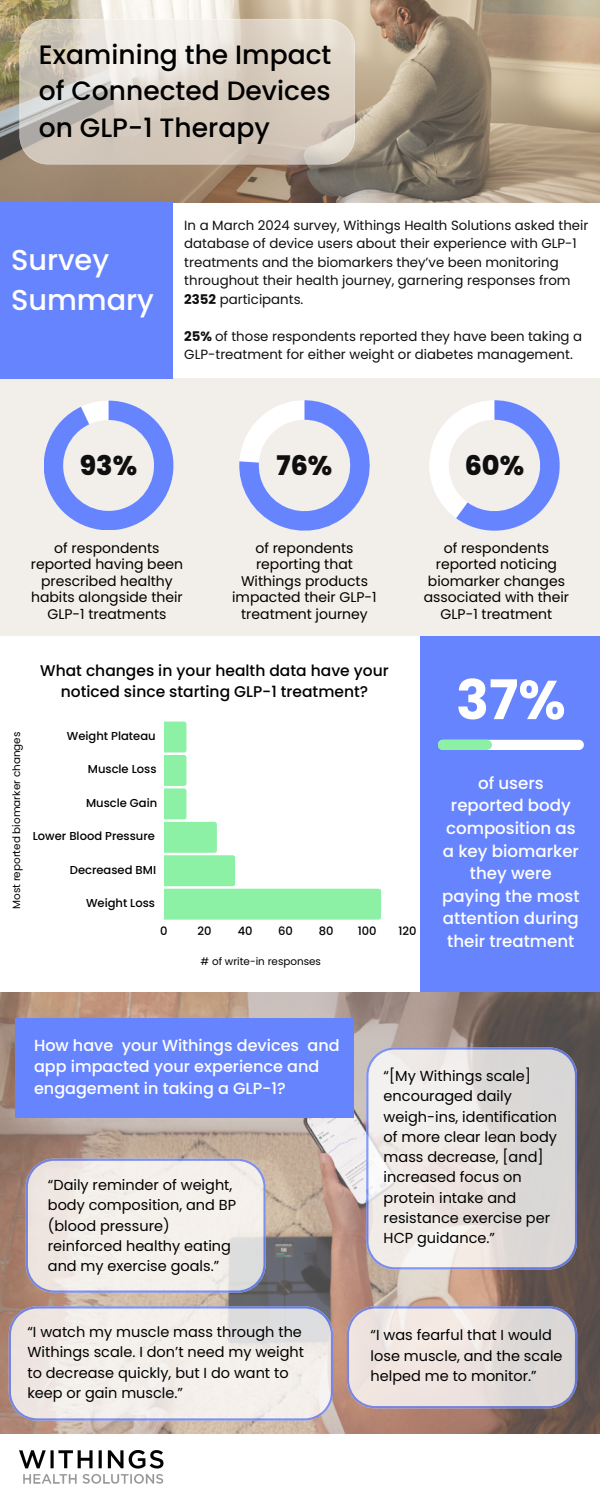
<style>
.page{position:relative;width:600px;height:1500px;background:#fff}
.page>*{position:absolute;margin:0;border:0;box-sizing:border-box;transform-origin:0 0}
.t1{font:700 54.6px "Poppins";color:#fff}
.t2{font:500 28.8px/39.6px "Poppins";color:#fff}
.t3{font:800 27px "Poppins";color:#0f0f0f}
.t4{font:500 26.5px/36.6px "Poppins";color:#000;text-align:justify}
.t5{font:500 16.6px/22.6px "Poppins";color:#fff;text-align:center}
.t6{font:500 16px/21.8px "Poppins";color:#fff}
.t7{font:500 15.5px/21.1px "Poppins";color:#000;text-align:center}
.t8{font:14.5px/20.2px "Poppins";color:#000}
.t9{font:14px/16.5px "Poppins";color:#000;text-align:center}
.t10{font:13.3px/18.5px "Poppins";color:#0f0f0f}
.t11{font:500 11.5px "Poppins";color:#000}
.t12{font:10.4px "Poppins";color:#000}
.s1{font-weight:700}
</style>
<div class="page">
<img style="left:0;top:0;width:600px;height:202px">
<div style="left:0;top:379px;width:600px;height:257px;background:#f2eeea"></div>
<img style="left:0;top:992px;width:600px;height:441px">
<div style="left:420px;top:636px;width:180px;height:356px;background:#6784ff"></div>
<svg style="left:44px;top:401px;width:129px;height:129px"></svg>
<svg style="left:239px;top:400px;width:131px;height:131px"></svg>
<svg style="left:429px;top:400px;width:131px;height:131px"></svg>
<div style="left:438px;top:740px;width:146px;height:10px;background:#fff;border-radius:5px"></div>
<div style="left:438px;top:740px;width:54px;height:10px;background:#8cf0a5;border-radius:5px"></div>
<div style="left:0;top:202px;width:173px;height:177px;background:#6784ff"></div>
<svg style="left:19px;top:19px;width:336px;height:145px;background:#d7cec3"></svg>
<svg style="left:26px;top:1159px;width:240px;height:134px;background:#e9e4e5"></svg>
<svg style="left:366px;top:1047px;width:211px;height:222px"></svg>
<svg style="left:9px;top:1306px;width:324px;height:114px;background:#e8e4e5"></svg>
<svg style="left:347px;top:1306px;width:230px;height:102px;background:#e0d8d9"></svg>
<img style="left:19px;top:1450px;width:145px;height:34px">
<div style="left:15px;top:1018px;width:338px;height:99px;background:#6784ff"></div>
<svg style="left:164px;top:722px;width:217px;height:198px"></svg>
<p class="t4" style="left:39px;top:36px;width:294px">Examining the Impact of Connected Devices on GLP-1 Therapy</p>
<h5 class="t2" style="left:11px;top:240px;width:145px">Survey<br>Summary</h5>
<h5 class="t10" style="left:184px;top:216px;width:406px">In a March 2024 survey, Withings Health Solutions asked their database of device users about their experience with GLP-1 treatments and the biomarkers they’ve been monitoring throughout their health journey, garnering responses from <span class="s1">2352</span> participants.</h5>
<p class="t10" style="left:184px;top:327px;width:399px"><span class="s1">25%</span> of those respondents reported they have been taking a<br>GLP-treatment for either weight or diabetes management.</p>
<h3 class="t3" style="left:80px;top:447px;width:59px">93%</h3>
<h3 class="t3" style="left:277px;top:446px;width:57px">76%</h3>
<h3 class="t3" style="left:465px;top:446px;width:61px">60%</h3>
<h2 class="t9" style="left:31px;top:540px;width:154px">of respondents reported having been prescribed healthy habits alongside their<br>GLP-1 treatments</h2>
<h2 class="t9" style="left:232px;top:540px;width:146px">of repondents reporting that<br>Withings products impacted their GLP-1 treatment journey</h2>
<h5 class="t9" style="left:424px;top:540px;width:147px">of respondents reported noticing biomarker changes associated with their<br>GLP-1 treatment</h5>
<h3 class="t7" style="left:40px;top:660px;width:350px">What changes in your health data have your noticed since starting GLP-1 treatment?</h3>
<h5 class="t12" style="left:9px;top:909px;width:179px;rotate:-90deg">Most reported biomarker changes</h5>
<p class="t11" style="left:67px;top:728px;width:90px">Weight Plateau</p>
<p class="t11" style="left:88px;top:761px;width:70px">Muscle Loss</p>
<p class="t11" style="left:86px;top:795px;width:73px">Muscle Gain</p>
<p class="t11" style="left:33px;top:828px;width:124px">Lower Blood Pressure</p>
<p class="t11" style="left:70px;top:862px;width:88px">Decreased BMI</p>
<p class="t11" style="left:86px;top:895px;width:71px">Weight Loss</p>
<p class="t11" style="left:160px;top:923px;width:9px">0</p>
<p class="t11" style="left:197px;top:923px;width:16px">20</p>
<p class="t11" style="left:238px;top:923px;width:16px">40</p>
<p class="t11" style="left:278px;top:923px;width:16px">60</p>
<p class="t11" style="left:319px;top:923px;width:16px">80</p>
<p class="t11" style="left:358px;top:923px;width:20px">100</p>
<p class="t11" style="left:398px;top:923px;width:20px">120</p>
<h5 class="t12" style="left:201px;top:954px;width:122px"># of write-in responses</h5>
<h5 class="t1" style="left:456px;top:662px;width:111px">37%</h5>
<h5 class="t5" style="left:442px;top:772px;width:139px">of users reported body composition as a key biomarker they were paying the most attention during their treatment</h5>
<h3 class="t6" style="left:34px;top:1034px;width:307px">How have your Withings devices and app impacted your experience and engagement in taking a GLP-1?</h3>
<h5 class="t8" style="left:48px;top:1175px;width:190px">“Daily reminder of weight, body composition, and BP (blood pressure) reinforced healthy eating and my exercise goals.”</h5>
<h1 class="t8" style="left:384px;top:1066px;width:175px">“[My Withings scale] encouraged daily weigh-ins, identification of more clear lean body mass decrease, [and] increased focus on protein intake and resistance exercise per<br>HCP guidance.”</h1>
<h3 class="t8" style="left:27px;top:1322px;width:278px">“I watch my muscle mass through the<br>Withings scale. I don’t need my weight to decrease quickly, but I do want to keep or gain muscle.”</h3>
<p class="t8" style="left:371px;top:1325px;width:194px">“I was fearful that I would lose muscle, and the scale helped me to monitor.”</p>
</div>
